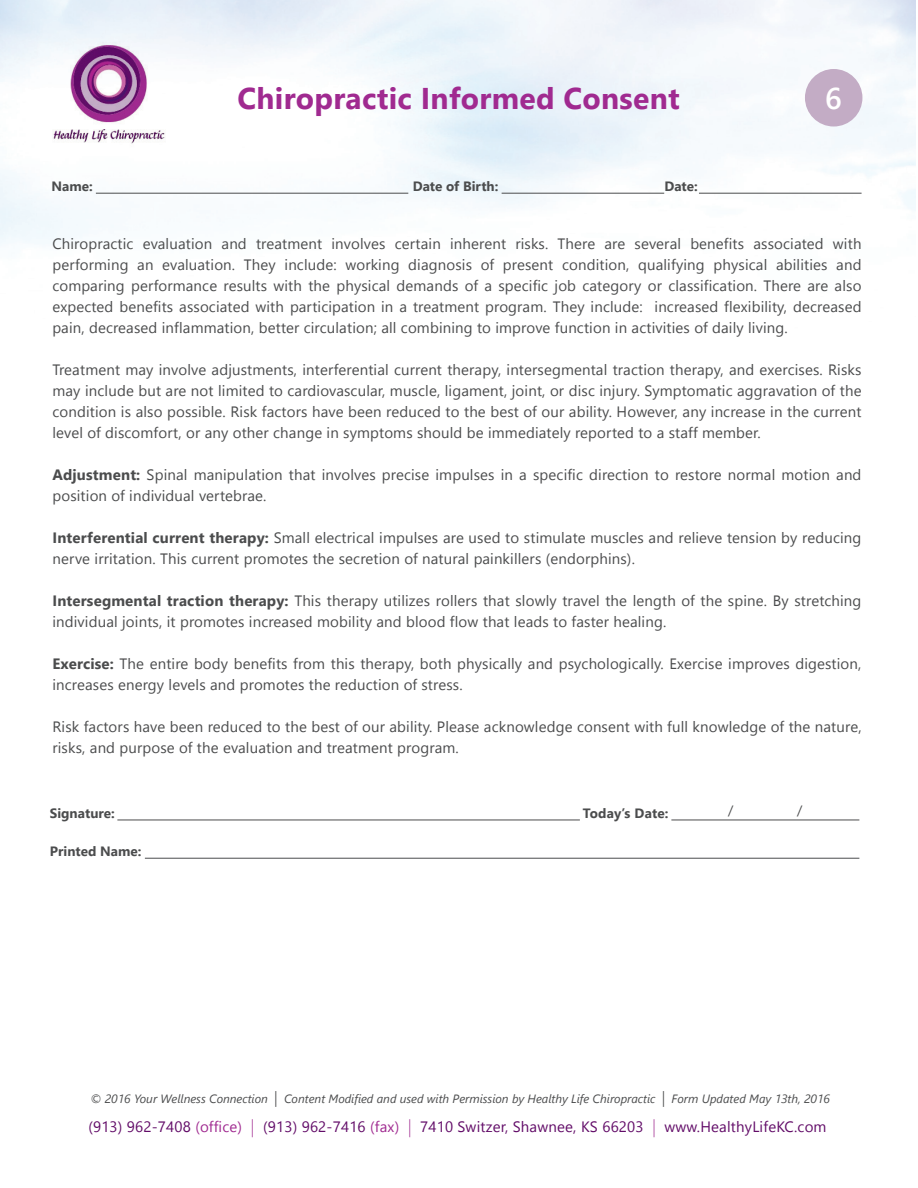
<style>
.page{position:relative;width:918px;height:1188px;background:#fff}
.page>*{position:absolute;margin:0;border:0;box-sizing:border-box;transform-origin:0 0}
.t1{font:700 30px "Segoe UI";letter-spacing:.01em;color:#a02a90}
.t2{font:600 30px "Segoe UI";color:#fff}
.t3{font:15px/21px "Segoe UI";letter-spacing:.01em;color:#4b4c4d}
.t4{font:15px "Segoe UI";letter-spacing:.015em;color:#620c68}
.t5{font:700 13.5px "Segoe UI";color:#4b4c4d}
.t6{font:13.5px "Segoe UI";color:#4b4c4d}
.t7{font:italic 12px "Segoe UI";color:#4b4c4d}
.s1{font-weight:700}
.s2{font-size:15.6px}
.s3{color:#a02a90}
.s4{font-weight:300;font-size:18px;color:#a02a90}
</style>
<div class="page">
<img style="left:52px;top:38px;width:114px;height:109px">
<hr style="left:117px;top:820px;width:463px;height:1px;background:#4b4c4d">
<hr style="left:145px;top:858px;width:714px;height:1px;background:#4b4c4d">
<hr style="left:671px;top:820px;width:188px;height:1px;background:#4b4c4d">
<hr style="left:96px;top:193px;width:312px;height:1px;background:#4b4c4d">
<hr style="left:699px;top:193px;width:163px;height:1px;background:#4b4c4d">
<hr style="left:502px;top:193px;width:162px;height:1px;background:#4b4c4d">
<div style="left:805px;top:69px;width:57px;height:58px;background:#c3acc5;border-radius:50%"></div>
<h1 class="t1" style="left:237px;top:76px;width:444px">Chiropractic Informed Consent</h1>
<h1 class="t2" style="left:825px;top:76px;width:18px">6</h1>
<p class="t5" style="left:52px;top:176px;width:43px">Name:</p>
<p class="t5" style="left:413px;top:176px;width:87px">Date of Birth:</p>
<p class="t5" style="left:664px;top:176px;width:35px">Date:</p>
<p class="t3" style="left:52px;top:233px;width:811px;text-align:justify">Chiropractic evaluation and treatment involves certain inherent risks. There are several benefits associated with performing an evaluation. They include: working diagnosis of present condition, qualifying physical abilities and comparing performance results with the physical demands of a specific job category or classification. There are also expected benefits associated with participation in a treatment program. They include: increased flexibility, decreased pain, decreased inflammation, better circulation; all combining to improve function in activities of daily living.</p>
<p class="t3" style="left:52px;top:359px;width:811px;text-align:justify">Treatment may involve adjustments, interferential current therapy, intersegmental traction therapy, and exercises. Risks may include but are not limited to cardiovascular, muscle, ligament, joint, or disc injury. Symptomatic aggravation of the condition is also possible. Risk factors have been reduced to the best of our ability. However, any increase in the current level of discomfort, or any other change in symptoms should be immediately reported to a staff member.</p>
<p class="t3" style="left:52px;top:464px;width:811px"><span class="s1">Adjustment:</span> Spinal manipulation that involves precise impulses in a specific direction to restore normal motion and position of individual vertebrae.</p>
<p class="t3" style="left:52px;top:527px;width:810px"><span class="s1">Interferential current therapy:</span> Small electrical impulses are used to stimulate muscles and relieve tension by reducing nerve irritation. This current promotes the secretion of natural painkillers (endorphins).</p>
<p class="t3" style="left:52px;top:590px;width:810px"><span class="s1">Intersegmental traction therapy:</span> This therapy utilizes rollers that slowly travel the length of the spine. By stretching individual joints, it promotes increased mobility and blood flow that leads to faster healing.</p>
<p class="t3" style="left:52px;top:653px;width:811px"><span class="s1">Exercise:</span> The entire body benefits from this therapy, both physically and psychologically. Exercise improves digestion, increases energy levels and promotes the reduction of stress.</p>
<p class="t3" style="left:52px;top:716px;width:811px">Risk factors have been reduced to the best of our ability. Please acknowledge consent with full knowledge of the nature, risks, and purpose of the evaluation and treatment program.</p>
<p class="t5" style="left:50px;top:803px;width:66px">Signature:</p>
<p class="t5" style="left:583px;top:803px;width:87px">Today’s Date:</p>
<p class="t6" style="left:728px;top:800px;width:7px">/</p>
<p class="t6" style="left:797px;top:800px;width:7px">/</p>
<p class="t5" style="left:50px;top:841px;width:93px">Printed Name:</p>
<p class="t7" style="left:91px;top:1090px;width:741px">© 2016 Your Wellness Connection <span class="s2">|</span> Content Modified and used with Permission by Healthy Life Chiropractic <span class="s2">|</span> Form Updated May 13th, 2016</p>
<p class="t4" style="left:88px;top:1116px;width:740px">(913) 962-7408 <span class="s3">(office)</span> <span class="s4">|</span> (913) 962-7416 <span class="s3">(fax)</span> <span class="s4">|</span> 7410 Switzer, Shawnee, KS 66203 <span class="s4">|</span> www.HealthyLifeKC.com</p>
</div>
